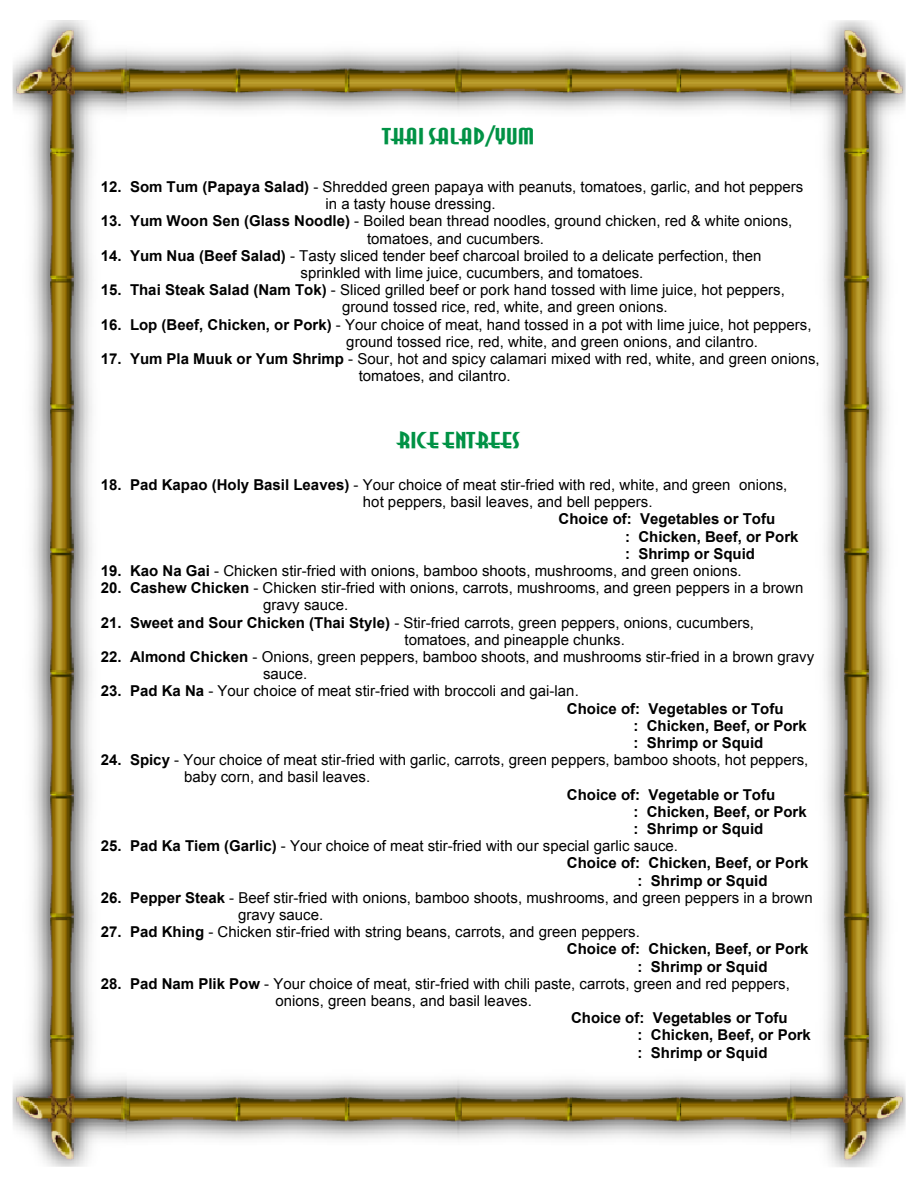
<style>
.page{position:relative;width:918px;height:1188px;background:#fff}
.page>*{position:absolute;margin:0;border:0;box-sizing:border-box;transform-origin:0 0}
.t1{font:700 21px "Asia Extended";color:#009245}
.t2{font:15px/17.2px "Arial";color:#000}
.t3{font:700 15px/17.2px "Arial";color:#000}
.s1{font-weight:700}
</style>
<div class="page">
<img style="left:12px;top:21px;width:893px;height:1146px">
<h1 class="t1" style="left:383px;top:124px;width:154px">THAI SALAD/YUM</h1>
<p class="t2" style="left:326px;top:179px;width:479px;text-indent:-225px"><span class="s1">12. Som Tum (Papaya Salad)</span> - Shredded green papaya with peanuts, tomatoes, garlic, and hot peppers in a tasty house dressing.</p>
<p class="t2" style="left:367px;top:214px;width:427px;text-indent:-266px"><span class="s1">13. Yum Woon Sen (Glass Noodle)</span> - Boiled bean thread noodles, ground chicken, red &amp; white onions, tomatoes, and cucumbers.</p>
<p class="t2" style="left:301px;top:248px;width:463px;text-indent:-200px"><span class="s1">14. Yum Nua (Beef Salad)</span> - Tasty sliced tender beef charcoal broiled to a delicate perfection, then sprinkled with lime juice, cucumbers, and tomatoes.</p>
<p class="t2" style="left:342px;top:283px;width:444px;text-indent:-241px"><span class="s1">15. Thai Steak Salad (Nam Tok)</span> - Sliced grilled beef or pork hand tossed with lime juice, hot peppers, ground tossed rice, red, white, and green onions.</p>
<p class="t2" style="left:346px;top:317px;width:467px;text-indent:-245px"><span class="s1">16. Lop (Beef, Chicken, or Pork)</span> - Your choice of meat, hand tossed in a pot with lime juice, hot peppers, ground tossed rice, red, white, and green onions, and cilantro.</p>
<p class="t2" style="left:359px;top:351px;width:462px;text-indent:-258px"><span class="s1">17. Yum Pla Muuk or Yum Shrimp</span> - Sour, hot and spicy calamari mixed with red, white, and green onions, tomatoes, and cilantro.</p>
<h1 class="t1" style="left:398px;top:429px;width:124px">RICE ENTREES</h1>
<p class="t2" style="left:363px;top:478px;width:426px;text-indent:-262px"><span class="s1">18. Pad Kapao (Holy Basil Leaves)</span> - Your choice of meat stir-fried with red, white, and green onions, hot peppers, basil leaves, and bell peppers.</p>
<p class="t3" style="left:625px;top:512px;width:175px;text-indent:-67px">Choice of: Vegetables or Tofu<br>: Chicken, Beef, or Pork : Shrimp or Squid</p>
<p class="t2" style="left:101px;top:564px;width:642px"><span class="s1">19. Kao Na Gai</span> - Chicken stir-fried with onions, bamboo shoots, mushrooms, and green onions.</p>
<p class="t2" style="left:263px;top:581px;width:542px;text-indent:-162px"><span class="s1">20. Cashew Chicken</span> - Chicken stir-fried with onions, carrots, mushrooms, and green peppers in a brown gravy sauce.</p>
<p class="t2" style="left:405px;top:615px;width:351px;text-indent:-304px"><span class="s1">21. Sweet and Sour Chicken (Thai Style)</span> - Stir-fried carrots, green peppers, onions, cucumbers, tomatoes, and pineapple chunks.</p>
<p class="t2" style="left:263px;top:650px;width:553px;text-indent:-162px"><span class="s1">22. Almond Chicken</span> - Onions, green peppers, bamboo shoots, and mushrooms stir-fried in a brown gravy sauce.</p>
<p class="t2" style="left:101px;top:684px;width:480px"><span class="s1">23. Pad Ka Na</span> - Your choice of meat stir-fried with broccoli and gai-lan.</p>
<p class="t3" style="left:567px;top:701px;width:218px">Choice of: Vegetables or Tofu</p>
<p class="t3" style="left:633px;top:718px;width:175px">: Chicken, Beef, or Pork</p>
<p class="t3" style="left:633px;top:736px;width:131px">: Shrimp or Squid</p>
<p class="t2" style="left:184px;top:753px;width:626px;text-indent:-83px"><span class="s1">24. Spicy</span> - Your choice of meat stir-fried with garlic, carrots, green peppers, bamboo shoots, hot peppers, baby corn, and basil leaves.</p>
<p class="t3" style="left:633px;top:787px;width:175px;text-indent:-67px">Choice of: Vegetable or Tofu<br>: Chicken, Beef, or Pork : Shrimp or Squid</p>
<p class="t2" style="left:101px;top:839px;width:579px"><span class="s1">25. Pad Ka Tiem (Garlic)</span> - Your choice of meat stir-fried with our special garlic sauce.</p>
<p class="t3" style="left:567px;top:856px;width:243px">Choice of: Chicken, Beef, or Pork</p>
<p class="t3" style="left:638px;top:873px;width:131px">: Shrimp or Squid</p>
<p class="t2" style="left:238px;top:890px;width:576px;text-indent:-137px"><span class="s1">26. Pepper Steak</span> - Beef stir-fried with onions, bamboo shoots, mushrooms, and green peppers in a brown gravy sauce.</p>
<p class="t2" style="left:101px;top:925px;width:541px"><span class="s1">27. Pad Khing</span> - Chicken stir-fried with string beans, carrots, and green peppers.</p>
<p class="t3" style="left:567px;top:942px;width:243px">Choice of: Chicken, Beef, or Pork</p>
<p class="t3" style="left:638px;top:959px;width:131px">: Shrimp or Squid</p>
<p class="t2" style="left:276px;top:976px;width:516px;text-indent:-175px"><span class="s1">28. Pad Nam Plik Pow</span> - Your choice of meat, stir-fried with chili paste, carrots, green and red peppers, onions, green beans, and basil leaves.</p>
<p class="t3" style="left:638px;top:1011px;width:175px;text-indent:-67px">Choice of: Vegetables or Tofu<br>: Chicken, Beef, or Pork : Shrimp or Squid</p>
</div>
